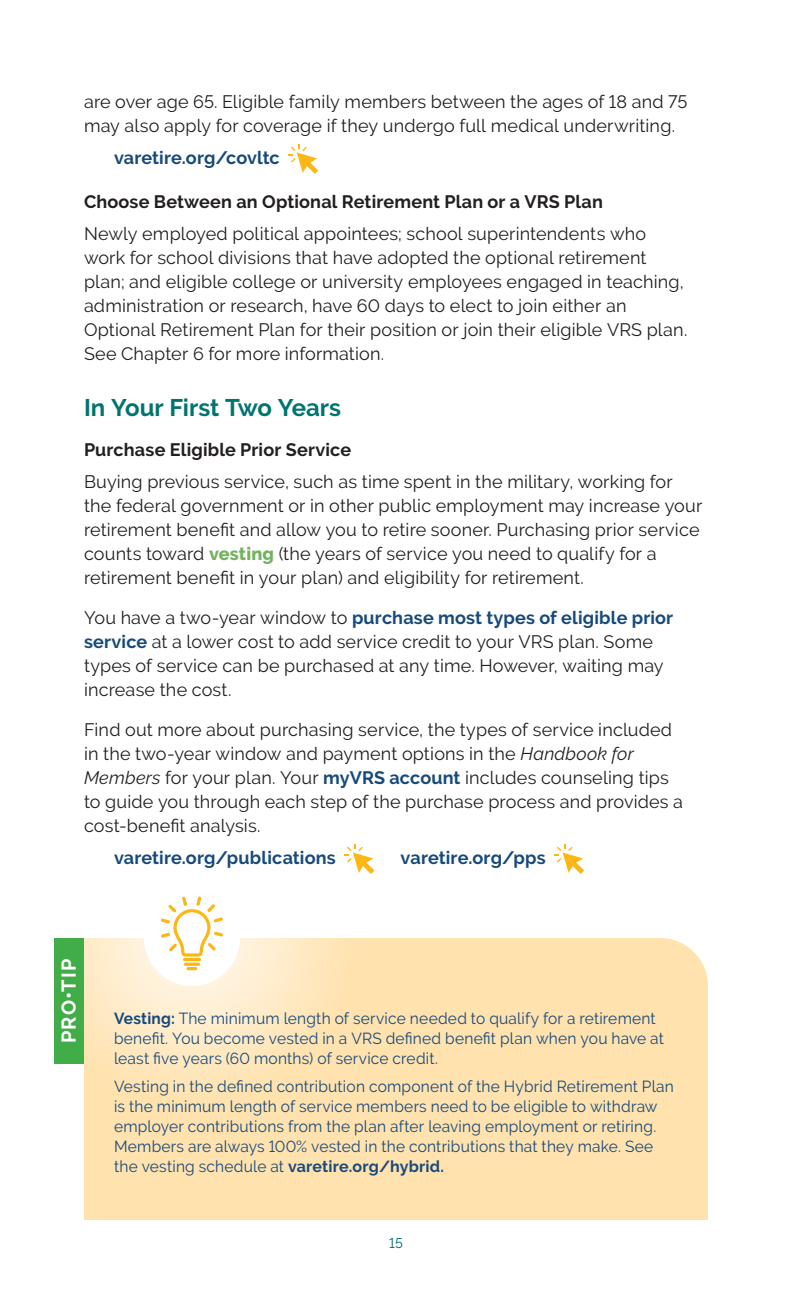
<style>
.page{position:relative;width:792px;height:1296px;background:#fff}
.page>*{position:absolute;margin:0;border:0;box-sizing:border-box;transform-origin:0 0}
.t1{font:700 24px "Raleway";color:#00746f}
.t2{font:700 20px "Raleway";letter-spacing:.06em;color:#fff}
.t3{font:18px/24px "Raleway";letter-spacing:.01em;color:#231f20}
.t4{font:700 18px "Raleway";letter-spacing:.01em;color:#231f20}
.t5{font:700 18px "Raleway";letter-spacing:.005em;color:#174a7c}
.t6{font:16px/20px "Raleway";letter-spacing:.015em;color:#174a7c}
.t7{font:14px "Raleway";color:#006a65}
.s1{font-weight:800;color:#74b35e}
.s2{font-weight:700;color:#174a7c}
.s3{font-style:italic}
.s4{font-weight:700}
</style>
<div class="page">
<div style="left:84px;top:938px;width:624px;height:282px;background:#ffe2ae"></div>
<svg style="left:84px;top:854px;width:276px;height:252px"></svg>
<div style="left:144px;top:890px;width:96px;height:96px;background:#fff;border-radius:50%"></div>
<svg style="left:288px;top:144px;width:30px;height:30px"></svg>
<svg style="left:345px;top:844px;width:29px;height:30px"></svg>
<svg style="left:554px;top:844px;width:30px;height:30px"></svg>
<div style="left:54px;top:938px;width:30px;height:126px;background:#41ad49"></div>
<hr style="left:183px;top:958px;width:18px;height:3px;background:#fdb714;border-radius:2px">
<hr style="left:184px;top:963px;width:16px;height:3px;background:#fdb714;border-radius:2px">
<svg style="left:187px;top:967px;width:10px;height:3px"></svg>
<svg style="left:161px;top:896px;width:62px;height:61px"></svg>
<p class="t3" style="left:84px;top:90px;width:605px">are over age 65. Eligible family members between the ages of 18 and 75 may also apply for coverage if they undergo full medical underwriting.</p>
<p class="t5" style="left:114px;top:147px;width:167px">varetire.org/covltc</p>
<p class="t4" style="left:84px;top:191px;width:521px">Choose Between an Optional Retirement Plan or a VRS Plan</p>
<p class="t3" style="left:84px;top:222px;width:605px">Newly employed political appointees; school superintendents who work for school divisions that have adopted the optional retirement plan; and eligible college or university employees engaged in teaching, administration or research, have 60 days to elect to join either an Optional Retirement Plan for their position or join their eligible VRS plan.<br>See Chapter 6 for more information.</p>
<h1 class="t1" style="left:84px;top:394px;width:259px">In Your First Two Years</h1>
<p class="t4" style="left:84px;top:439px;width:269px">Purchase Eligible Prior Service</p>
<p class="t3" style="left:84px;top:470px;width:620px">Buying previous service, such as time spent in the military, working for the federal government or in other public employment may increase your retirement benefit and allow you to retire sooner. Purchasing prior service counts toward <span class="s1">vesting</span> (the years of service you need to qualify for a retirement benefit in your plan) and eligibility for retirement.</p>
<p class="t3" style="left:84px;top:606px;width:591px">You have a two-year window to <span class="s2">purchase most types of eligible prior service</span> at a lower cost to add service credit to your VRS plan. Some types of service can be purchased at any time. However, waiting may increase the cost.</p>
<p class="t3" style="left:84px;top:718px;width:601px">Find out more about purchasing service, the types of service included in the two-year window and payment options in the <span class="s3">Handbook for Members</span> for your plan. Your <span class="s2">myVRS account</span> includes counseling tips to guide you through each step of the purchase process and provides a cost-benefit analysis.</p>
<p class="t5" style="left:114px;top:847px;width:223px">varetire.org/publications</p>
<p class="t5" style="left:401px;top:847px;width:147px">varetire.org/pps</p>
<p class="t2" style="left:57px;top:1043px;width:86px;rotate:-90deg">PRO•TIP</p>
<p class="t6" style="left:114px;top:1008px;width:551px"><span class="s4">Vesting:</span> The minimum length of service needed to qualify for a retirement benefit. You become vested in a VRS defined benefit plan when you have at least five years (60 months) of service credit.</p>
<p class="t6" style="left:114px;top:1076px;width:562px">Vesting in the defined contribution component of the Hybrid Retirement Plan is the minimum length of service members need to be eligible to withdraw employer contributions from the plan after leaving employment or retiring.<br>Members are always 100% vested in the contributions that they make. See the vesting schedule at <span class="s4">varetire.org/hybrid.</span></p>
<p class="t7" style="left:389px;top:1235px;width:15px">15</p>
</div>
